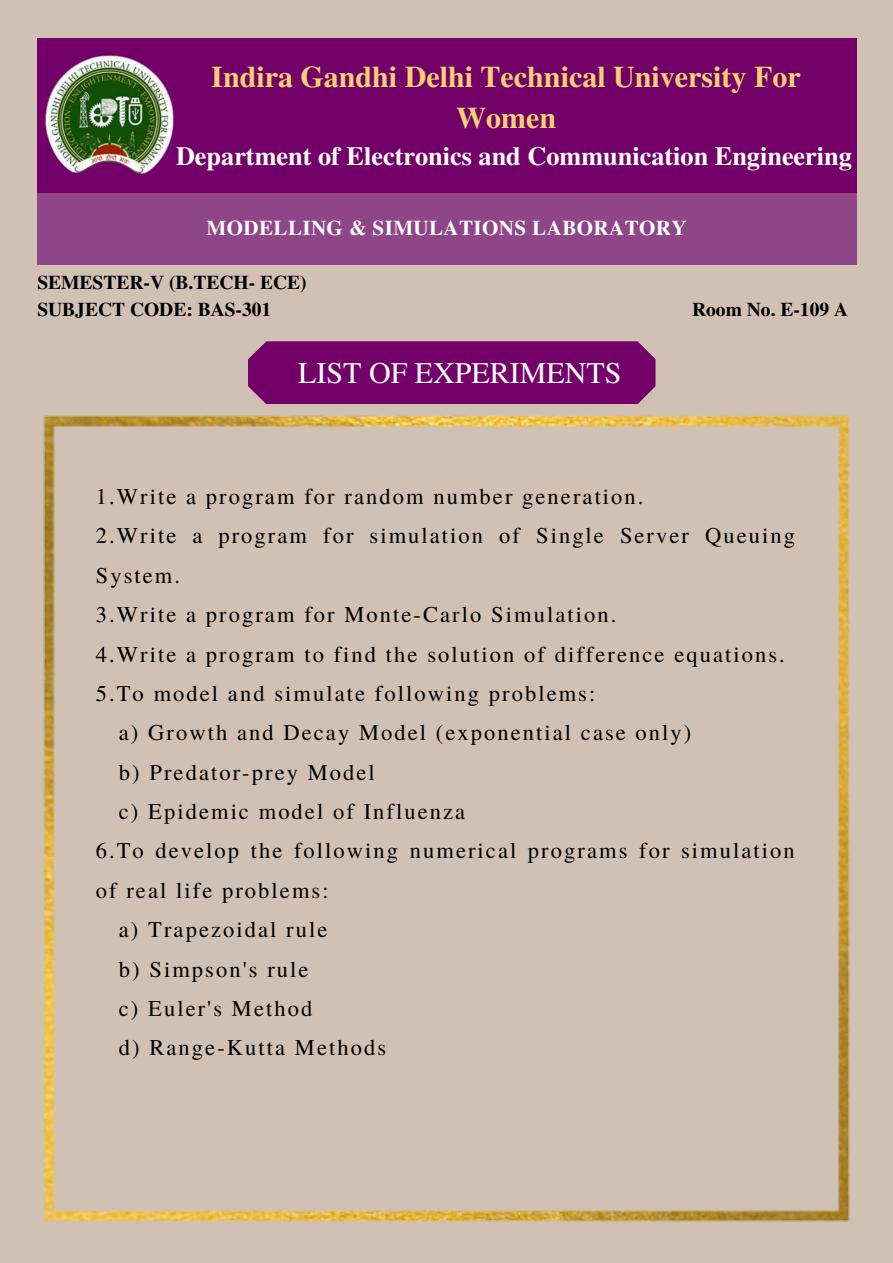
<style>
.page{position:relative;width:893px;height:1263px;background:#d1c1b5}
.page>*{position:absolute;margin:0;border:0;box-sizing:border-box;transform-origin:0 0}
.t1{font:700 30px/41.6px "Te X Gyre Termes";color:#f6d174;text-align:center}
.t2{font:30px "Te X Gyre Termes";color:#fff}
.t3{font:700 26.25px "Te X Gyre Termes";color:#fff}
.t4{font:22.5px "Te X Gyre Termes";letter-spacing:.09em;color:#000}
.t5{font:700 21px "Te X Gyre Termes";letter-spacing:.02em;color:#fff}
.t6{font:700 19.5px/27px "Te X Gyre Termes";color:#000}
</style>
<div class="page">
<div style="left:37px;top:38px;width:820px;height:155px;background:#720068"></div>
<div style="left:37px;top:193px;width:820px;height:72px;background:#8e4688"></div>
<img style="left:45px;top:55px;width:129px;height:119px">
<div style="left:248px;top:341px;width:407px;height:63px;background:#720068"></div>
<img style="left:43px;top:415px;width:807px;height:806px">
<h1 class="t1" style="left:211px;top:54px;width:591px">Indira Gandhi Delhi Technical University For<br>Women</h1>
<p class="t3" style="left:176px;top:136px;width:677px">Department of Electronics and Communication Engineering</p>
<p class="t5" style="left:206px;top:212px;width:481px">MODELLING &amp; SIMULATIONS LABORATORY</p>
<p class="t6" style="left:37px;top:267px;width:271px">SEMESTER-V (B.TECH- ECE)<br>SUBJECT CODE: BAS-301</p>
<h1 class="t2" style="left:298px;top:351px;width:325px">LIST OF EXPERIMENTS</h1>
<p class="t6" style="left:692px;top:294px;width:157px">Room No. E-109 A</p>
<p class="t4" style="left:96px;top:480px;width:549px">1.Write a program for random number generation.</p>
<p class="t4" style="left:96px;top:520px;width:701px">2.Write a program for simulation of Single Server Queuing</p>
<p class="t4" style="left:96px;top:559px;width:86px">System.</p>
<p class="t4" style="left:96px;top:598px;width:522px">3.Write a program for Monte-Carlo Simulation.</p>
<p class="t4" style="left:96px;top:638px;width:690px">4.Write a program to find the solution of difference equations.</p>
<p class="t4" style="left:96px;top:677px;width:501px">5.To model and simulate following problems:</p>
<p class="t4" style="left:119px;top:716px;width:574px">a) Growth and Decay Model (exponential case only)</p>
<p class="t4" style="left:119px;top:756px;width:257px">b) Predator-prey Model</p>
<p class="t4" style="left:119px;top:795px;width:348px">c) Epidemic model of Influenza</p>
<p class="t4" style="left:96px;top:835px;width:700px">6.To develop the following numerical programs for simulation</p>
<p class="t4" style="left:96px;top:874px;width:234px">of real life problems:</p>
<p class="t4" style="left:119px;top:913px;width:210px">a) Trapezoidal rule</p>
<p class="t4" style="left:119px;top:953px;width:191px">b) Simpson's rule</p>
<p class="t4" style="left:119px;top:992px;width:195px">c) Euler's Method</p>
<p class="t4" style="left:119px;top:1031px;width:269px">d) Range-Kutta Methods</p>
</div>
